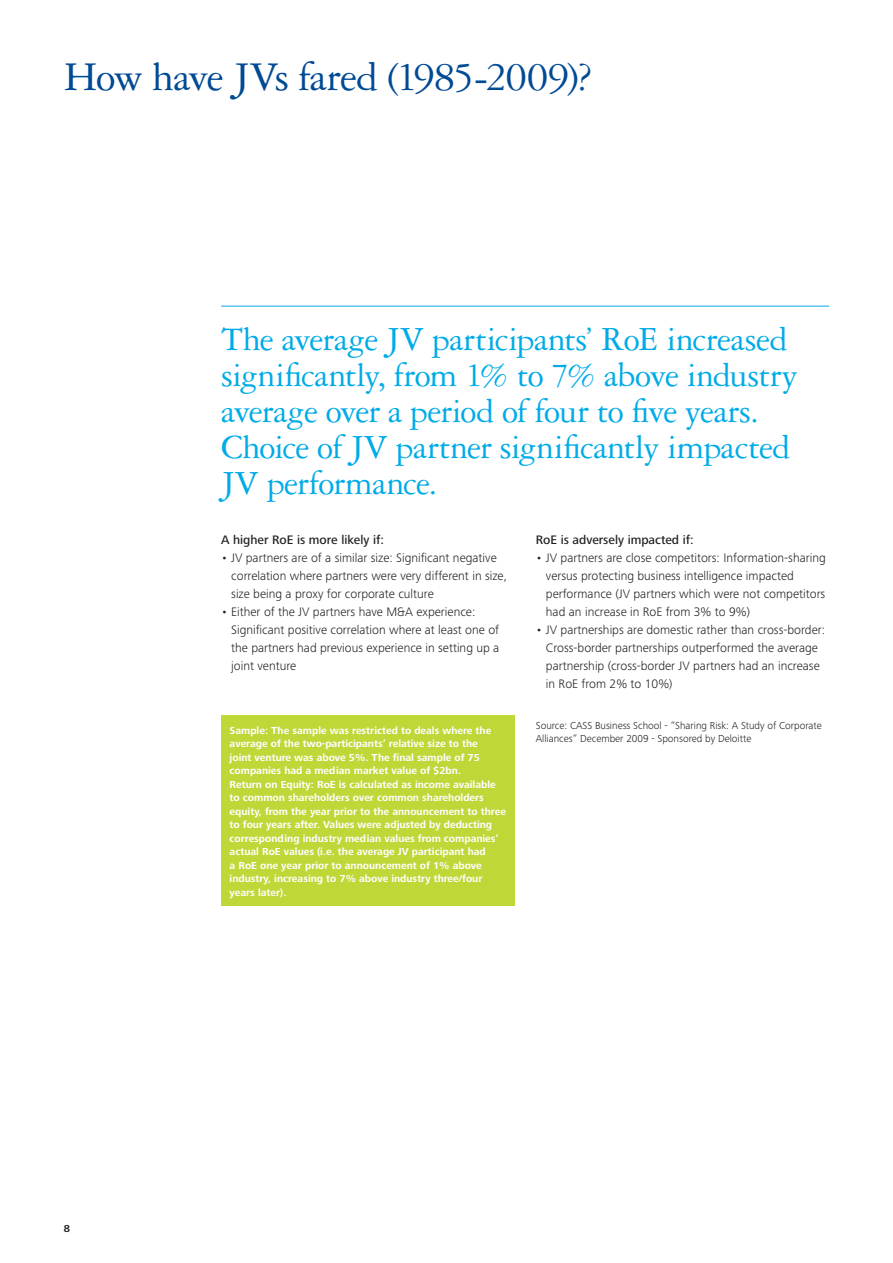
<style>
.page{position:relative;width:893px;height:1263px;background:#fff}
.page>*{position:absolute;margin:0;border:0;box-sizing:border-box;transform-origin:0 0}
.Head_styles_Cover_he{font:43.5px "Garamond 3 LT Std";letter-spacing:-.03em;color:#014a94}
.Pull_out_styles_Pull{font:36px/36px "Garamond Three";letter-spacing:-.02em;color:#00abe7}
.Body_styles_Body_cop{font:300 12.75px/18px "Frutiger Next Pro";color:#231f20}
.Subhead_styles_C_Sub{font:500 12.75px "Frutiger Next Pro";color:#231f20}
.Body_styles_Body_cop-2{font:500 12.75px "Frutiger Next Pro";color:#231f20}
.Caption_styles_Capti{font:700 10.5px/13.5px "Frutiger Next Pro";color:#fff}
.Caption_styles_Legen{font:300 10.5px/13.5px "Frutiger Next Pro";color:#231f20}
.t1{font:700 10.5px "Frutiger Next Pro";color:#231f20}
</style>
<div class="page">
<hr style="left:221px;top:306px;width:608px;height:1px;background:#00abe7">
<div style="left:221px;top:716px;width:293px;height:190px;background:#c0d738"></div>
<p class="Head_styles_Cover_he" style="left:64px;top:54px;width:531px">How have JVs fared (1985-2009)?</p>
<p class="Pull_out_styles_Pull" style="left:221px;top:320px;width:578px">The average JV participants’ RoE increased significantly, from 1% to 7% above industry average over a period of four to five years.<br>Choice of JV partner significantly impacted JV performance.</p>
<p class="t1" style="left:64px;top:1222px;width:8px">8</p>
<p class="Subhead_styles_C_Sub" style="left:221px;top:533px;width:164px">A higher RoE is more likely if:</p>
<p class="Body_styles_Body_cop" style="left:231px;top:549px;width:277px;text-indent:-10px">• JV partners are of a similar size: Significant negative correlation where partners were very different in size, size being a proxy for corporate culture</p>
<p class="Body_styles_Body_cop" style="left:231px;top:603px;width:270px;text-indent:-10px">• Either of the JV partners have M&amp;A experience:<br>Significant positive correlation where at least one of the partners had previous experience in setting up a joint venture</p>
<p class="Caption_styles_Capti" style="left:230px;top:723px;width:263px">Sample: The sample was restricted to deals where the average of the two-participants’ relative size to the joint venture was above 5%. The final sample of 75 companies had a median market value of $2bn.</p>
<p class="Caption_styles_Capti" style="left:230px;top:777px;width:278px">Return on Equity: RoE is calculated as income available to common shareholders over common shareholders equity, from the year prior to the announcement to three to four years after. Values were adjusted by deducting corresponding industry median values from companies’ actual RoE values (i.e. the average JV participant had<br>a RoE one year prior to announcement of 1% above industry, increasing to 7% above industry three/four years later).</p>
<p class="Body_styles_Body_cop-2" style="left:536px;top:533px;width:159px">RoE is adversely impacted if:</p>
<p class="Body_styles_Body_cop" style="left:546px;top:549px;width:281px;text-indent:-10px">• JV partners are close competitors: Information-sharing versus protecting business intelligence impacted performance (JV partners which were not competitors had an increase in RoE from 3% to 9%)</p>
<p class="Body_styles_Body_cop" style="left:546px;top:621px;width:281px;text-indent:-10px">• JV partnerships are domestic rather than cross-border:<br>Cross-border partnerships outperformed the average partnership (cross-border JV partners had an increase in RoE from 2% to 10%)</p>
<p class="Caption_styles_Legen" style="left:536px;top:719px;width:288px">Source: CASS Business School - “Sharing Risk: A Study of Corporate<br>Alliances” December 2009 - Sponsored by Deloitte</p>
</div>
